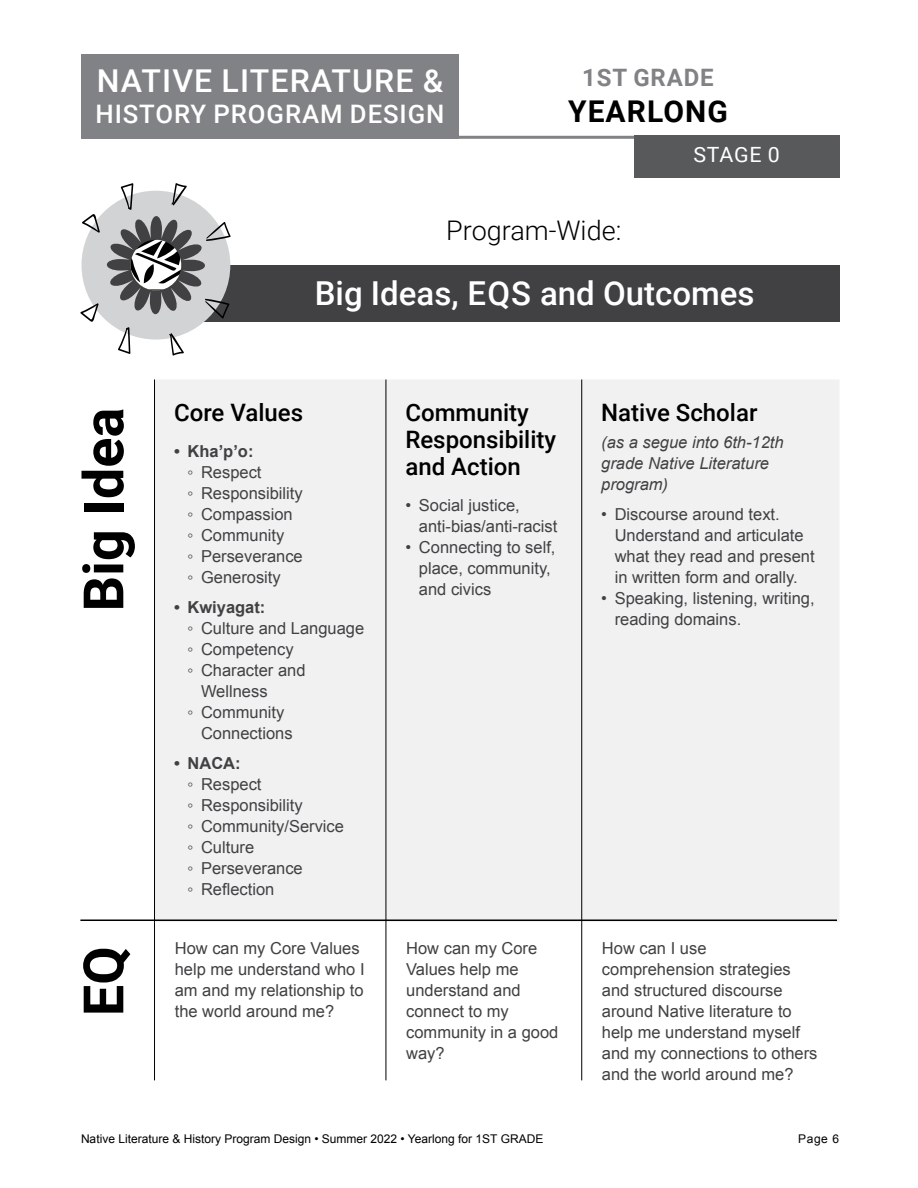
<style>
.page{position:relative;width:918px;height:1188px;background:#fff}
.page>*{position:absolute;margin:0;border:0;box-sizing:border-box;transform-origin:0 0}
.t1{font:700 55.8px "Roboto";color:#000}
.t2{font:500 33px "Roboto";color:#fff}
.t3{font:500 31.5px "Roboto";letter-spacing:.035em;color:#fff}
.t4{font:700 30px "Roboto";letter-spacing:.035em;color:#000}
.t5{font:300 27px "Roboto";color:#000}
.t6{font:500 25.5px "Roboto";letter-spacing:.035em;color:#fff}
.t7{font:500 24px/27px "Roboto";color:#000}
.t8{font:700 24px "Roboto";letter-spacing:.035em;color:#808285}
.t9{font:21px "Roboto";letter-spacing:.035em;color:#fff}
.t10{font:16.5px/21px "Arial";color:#414042}
.t11{font:italic 16.5px/21px "Arial";color:#414042}
.t12{font:700 16.5px "Arial";color:#414042}
.t13{font:12px "Arial";color:#000}
</style>
<div class="page">
<div style="left:81px;top:54px;width:378px;height:85px;background:#808285"></div>
<hr style="left:81px;top:136px;width:758px;height:3px;background:#808285">
<div style="left:634px;top:136px;width:205px;height:42px;background:#58595b"></div>
<div style="left:125px;top:265px;width:714px;height:56px;background:#414042"></div>
<div style="left:82px;top:191px;width:148px;height:149px;background:#d1d3d4;border-radius:50%"></div>
<svg style="left:82px;top:214px;width:18px;height:19px"></svg>
<svg style="left:121px;top:183px;width:12px;height:27px"></svg>
<svg style="left:171px;top:183px;width:16px;height:23px"></svg>
<svg style="left:80px;top:303px;width:19px;height:19px"></svg>
<svg style="left:118px;top:327px;width:12px;height:27px"></svg>
<svg style="left:169px;top:333px;width:15px;height:23px"></svg>
<svg style="left:107px;top:216px;width:124px;height:103px"></svg>
<div style="left:155px;top:380px;width:684px;height:542px;background:#f1f1f2"></div>
<hr style="left:154px;top:922px;width:1px;height:158px;background:#000">
<hr style="left:154px;top:380px;width:1px;height:542px;background:#000">
<hr style="left:386px;top:380px;width:1px;height:542px;background:#000">
<hr style="left:581px;top:380px;width:1px;height:542px;background:#000">
<hr style="left:386px;top:922px;width:1px;height:158px;background:#000">
<hr style="left:581px;top:922px;width:1px;height:158px;background:#000">
<hr style="left:80px;top:920px;width:757px;height:1px;background:#000">
<h3 class="t3" style="left:97px;top:59px;width:348px">NATIVE LITERATURE &amp;</h3>
<h3 class="t6" style="left:96px;top:96px;width:350px">HISTORY PROGRAM DESIGN</h3>
<h3 class="t8" style="left:582px;top:60px;width:133px">1ST GRADE</h3>
<h3 class="t4" style="left:568px;top:90px;width:161px">YEARLONG</h3>
<p class="t9" style="left:693px;top:140px;width:88px">STAGE 0</p>
<h3 class="t5" style="left:446px;top:212px;width:177px">Program-Wide:</h3>
<h1 class="t1" style="left:64px;top:611px;width:205px;rotate:-90deg">Big Idea</h1>
<h1 class="t1" style="left:64px;top:1016px;width:71px;rotate:-90deg">EQ</h1>
<h2 class="t2" style="left:315px;top:270px;width:441px">Big Ideas, EQS and Outcomes</h2>
<h3 class="t7" style="left:174px;top:398px;width:131px">Core Values</h3>
<p class="t12" style="left:174px;top:440px;width:81px">• Kha’p’o:</p>
<p class="t10" style="left:188px;top:462px;width:117px">◦ Respect<br>◦ Responsibility ◦ Compassion<br>◦ Community<br>◦ Perseverance ◦ Generosity</p>
<p class="t12" style="left:174px;top:596px;width:93px">• Kwiyagat:</p>
<p class="t10" style="left:188px;top:618px;width:178px">◦ Culture and Language</p>
<p class="t10" style="left:188px;top:639px;width:108px">◦ Competency</p>
<p class="t10" style="left:188px;top:660px;width:120px">◦ Character and</p>
<p class="t10" style="left:201px;top:681px;width:68px">Wellness</p>
<p class="t10" style="left:188px;top:702px;width:98px">◦ Community</p>
<p class="t10" style="left:201px;top:723px;width:93px">Connections</p>
<p class="t12" style="left:174px;top:753px;width:68px">• NACA:</p>
<p class="t10" style="left:188px;top:774px;width:158px">◦ Respect<br>◦ Responsibility<br>◦ Community/Service ◦ Culture<br>◦ Perseverance<br>◦ Reflection</p>
<h3 class="t7" style="left:405px;top:398px;width:152px">Community<br>Responsibility and Action</h3>
<p class="t10" style="left:419px;top:495px;width:140px;text-indent:-13px">• Social justice, anti-bias/anti-racist</p>
<p class="t10" style="left:419px;top:537px;width:138px;text-indent:-13px">• Connecting to self, place, community, and civics</p>
<h3 class="t7" style="left:601px;top:398px;width:158px">Native Scholar</h3>
<p class="t11" style="left:601px;top:432px;width:184px">(as a segue into 6th-12th grade Native Literature program)</p>
<p class="t10" style="left:615px;top:504px;width:201px;text-indent:-13px">• Discourse around text.<br>Understand and articulate what they read and present in written form and orally.</p>
<p class="t10" style="left:615px;top:588px;width:201px;text-indent:-13px">• Speaking, listening, writing, reading domains.</p>
<p class="t10" style="left:175px;top:938px;width:191px">How can my Core Values help me understand who I am and my relationship to the world around me?</p>
<p class="t10" style="left:406px;top:938px;width:154px">How can my Core<br>Values help me understand and connect to my community in a good way?</p>
<p class="t10" style="left:602px;top:938px;width:217px">How can I use comprehension strategies and structured discourse around Native literature to help me understand myself and my connections to others and the world around me?</p>
<p class="t13" style="left:81px;top:1131px;width:464px">Native Literature &amp; History Program Design • Summer 2022 • Yearlong for 1ST GRADE</p>
<p class="t13" style="left:798px;top:1131px;width:43px">Page 6</p>
</div>
